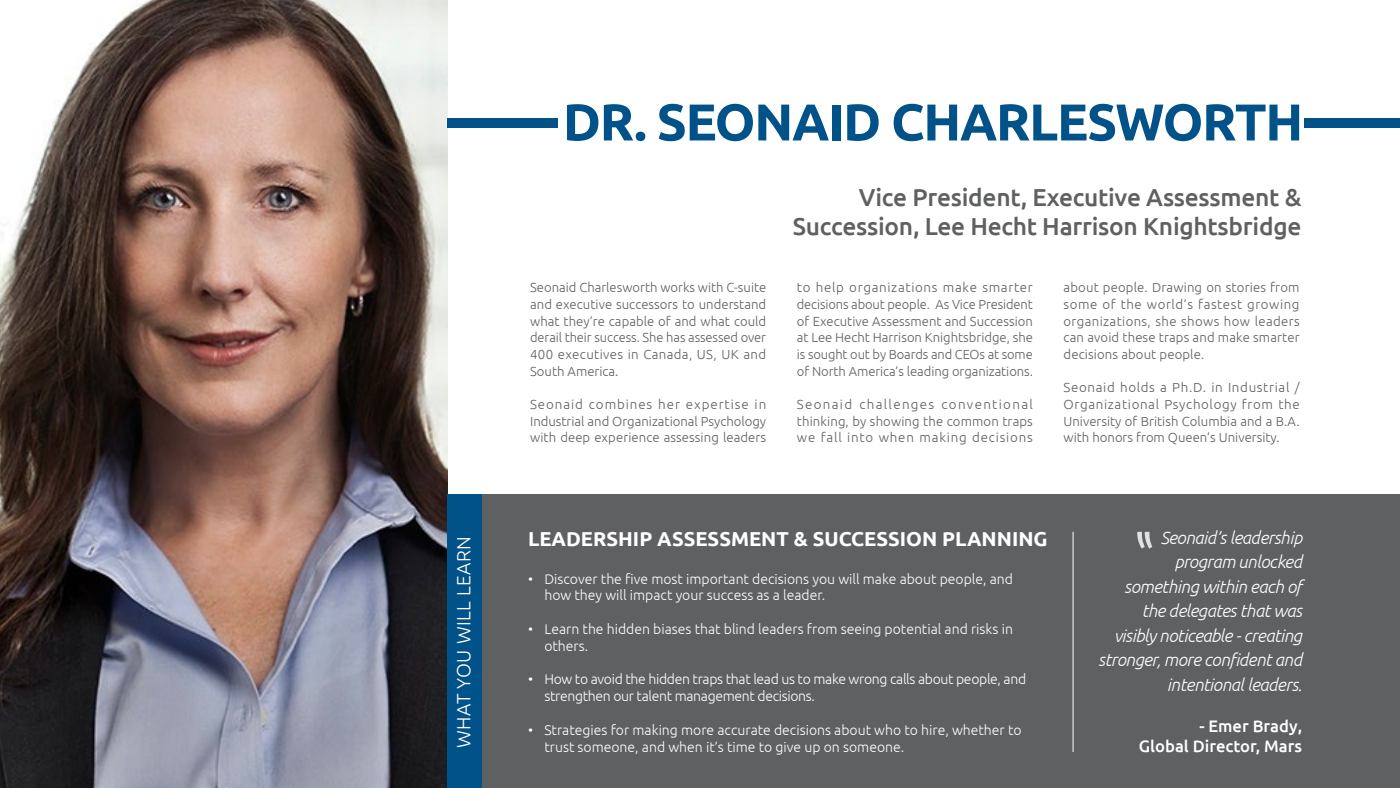
<style>
.page{position:relative;width:1400px;height:788px;background:#fff}
.page>*{position:absolute;margin:0;border:0;box-sizing:border-box;transform-origin:0 0}
.t1{font:700 51.71px "Ubuntu";letter-spacing:-.025em;color:#005288}
.t2{font:500 24.5px/29.4px "Ubuntu";letter-spacing:-.01em;color:#5f6062;text-align:right}
.t3{font:700 20.12px "Ubuntu";color:#fff}
.t4{font:300 19.25px "Ubuntu";letter-spacing:.02em;color:#fff}
.t5{font:italic 300 17.5px/24.5px "Ubuntu";letter-spacing:-.025em;color:#fff;text-align:right}
.t6{font:500 16.62px/19.9px "Ubuntu";color:#fff;text-align:right}
.t7{font:300 14px/16.8px "Ubuntu";color:#fff}
.t8{font:300 14px/16.8px "Ubuntu";letter-spacing:-.025em;color:#fff}
.t9{font:300 13.12px/16.6px "Ubuntu";letter-spacing:.005em;color:#5f6062;text-align:justify}
</style>
<div class="page">
<img style="left:0;top:0;width:447px;height:788px">
<div style="left:447px;top:495px;width:953px;height:293px;background:#5f6062"></div>
<div style="left:447px;top:495px;width:35px;height:293px;background:#005288"></div>
<div style="left:447px;top:118px;width:111px;height:10px;background:#005288"></div>
<div style="left:1305px;top:118px;width:95px;height:10px;background:#005288"></div>
<hr style="left:1073px;top:532px;width:1px;height:220px;background:#fff">
<svg style="left:1137px;top:532px;width:15px;height:16px"></svg>
<h3 class="t4" style="left:452px;top:747px;width:213px;rotate:-90deg">WHAT YOU WILL LEARN</h3>
<h1 class="t1" style="left:563px;top:91px;width:742px">DR. SEONAID CHARLESWORTH</h1>
<p class="t9" style="left:530px;top:279px;width:238px">Seonaid Charlesworth works with C-suite and executive successors to understand what they’re capable of and what could derail their success. She has assessed over 400 executives in Canada, US, UK and South America.</p>
<p class="t9" style="left:530px;top:395px;width:238px">Seonaid combines her expertise in Industrial and Organizational Psychology with deep experience assessing leaders</p>
<h2 class="t2" style="left:793px;top:182px;width:510px">Vice President, Executive Assessment &amp;<br>Succession, Lee Hecht Harrison Knightsbridge</h2>
<p class="t9" style="left:797px;top:279px;width:238px">to help organizations make smarter decisions about people. As Vice President of Executive Assessment and Succession at Lee Hecht Harrison Knightsbridge, she is sought out by Boards and CEOs at some of North America’s leading organizations.</p>
<p class="t9" style="left:797px;top:395px;width:238px">Seonaid challenges conventional thinking, by showing the common traps we fall into when making decisions</p>
<p class="t9" style="left:1064px;top:279px;width:238px">about people. Drawing on stories from some of the world’s fastest growing organizations, she shows how leaders can avoid these traps and make smarter decisions about people.</p>
<p class="t9" style="left:1064px;top:379px;width:238px">Seonaid holds a Ph.D. in Industrial / Organizational Psychology from the University of British Columbia and a B.A. with honors from Queen’s University.</p>
<h3 class="t3" style="left:528px;top:526px;width:521px">LEADERSHIP ASSESSMENT &amp; SUCCESSION PLANNING</h3>
<p class="t7" style="left:528px;top:569px;width:7px">•</p>
<p class="t7" style="left:528px;top:620px;width:7px">•</p>
<p class="t7" style="left:528px;top:670px;width:7px">•</p>
<p class="t7" style="left:528px;top:721px;width:7px">•</p>
<p class="t7" style="left:544px;top:569px;width:470px">Discover the five most important decisions you will make about people, and how they will impact your success as a leader.</p>
<p class="t7" style="left:544px;top:620px;width:470px">Learn the hidden biases that blind leaders from seeing potential and risks in others.</p>
<p class="t8" style="left:544px;top:670px;width:483px">How to avoid the hidden traps that lead us to make wrong calls about people, and strengthen our talent management decisions.</p>
<p class="t7" style="left:544px;top:721px;width:479px">Strategies for making more accurate decisions about who to hire, whether to trust someone, and when it’s time to give up on someone.</p>
<h3 class="t5" style="left:1098px;top:525px;width:206px">Seonaid’s leadership program unlocked something within each of the delegates that was visibly noticeable - creating stronger, more confident and intentional leaders.</h3>
<p class="t6" style="left:1139px;top:715px;width:165px">- Emer Brady,<br>Global Director, Mars</p>
</div>
